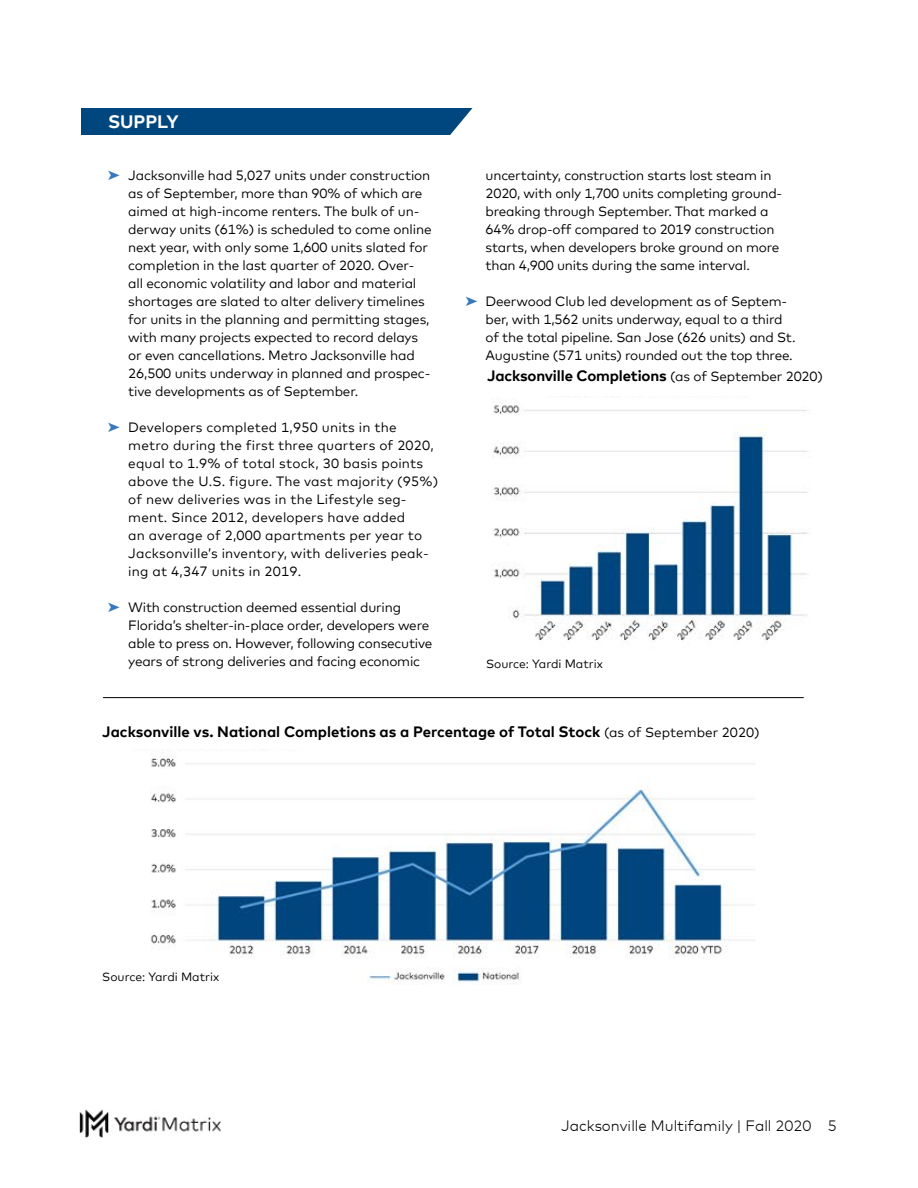
<style>
.page{position:relative;width:918px;height:1188px;background:#fff}
.page>*{position:absolute;margin:0;border:0;box-sizing:border-box;transform-origin:0 0}
.t1{font:700 18px "Mark Offc Pro";color:#fff}
.t2{font:700 15px "Mark Offc Pro";color:#000}
.t3{font:300 15px "Mark Offc Pro";color:#000}
.t4{font:13.5px/18px "Mark Offc Pro";letter-spacing:-.01em;color:#000}
.t5{font:13.5px/18px "Mark Offc Pro";letter-spacing:.015em;color:#000}
.t6{font:12px "Mark Offc Pro";color:#000}
.s1{color:#3879be}
.s2{font-weight:400;font-size:13.5px}
</style>
<div class="page">
<img style="left:80px;top:1110px;width:141px;height:28px">
<img style="left:150px;top:756px;width:605px;height:227px">
<img style="left:493px;top:396px;width:316px;height:245px">
<div style="left:81px;top:108px;width:391px;height:27px;background:#00467f"></div>
<hr style="left:103px;top:697px;width:701px;height:1px;background:#000">
<h1 class="t1" style="left:108px;top:108px;width:72px">SUPPLY</h1>
<p class="t4" style="left:128px;top:165px;width:305px;text-indent:-20px"><span class="s1">➤</span> Jacksonville had 5,027 units under construction as of September, more than 90% of which are aimed at high-income renters. The bulk of un&shy;derway units (61%) is scheduled to come online next year, with only some 1,600 units slated for completion in the last quarter of 2020. Over&shy;all economic volatility and labor and material shortages are slated to alter delivery timelines for units in the planning and permitting stages, with many projects expected to record delays or even cancellations. Metro Jacksonville had 26,500 units underway in planned and prospec&shy;tive developments as of September.</p>
<p class="t5" style="left:128px;top:417px;width:312px;text-indent:-20px"><span class="s1">➤</span> Developers completed 1,950 units in the metro during the first three quarters of 2020, equal to 1.9% of total stock, 30 basis points above the U.S. figure. The vast majority (95%) of new deliveries was in the Lifestyle seg&shy;ment. Since 2012, developers have added<br>an average of 2,000 apartments per year to Jacksonville’s inventory, with deliveries peak&shy;ing at 4,347 units in 2019.</p>
<p class="t4" style="left:128px;top:597px;width:306px;text-indent:-20px"><span class="s1">➤</span> With construction deemed essential during Florida’s shelter-in-place order, developers were able to press on. However, following consecutive years of strong deliveries and facing economic</p>
<p class="t4" style="left:486px;top:165px;width:298px">uncertainty, construction starts lost steam in 2020, with only 1,700 units completing ground&shy;breaking through September. That marked a 64% drop-off compared to 2019 construction starts, when developers broke ground on more than 4,900 units during the same interval.</p>
<p class="t4" style="left:486px;top:291px;width:311px;text-indent:-20px"><span class="s1">➤</span> Deerwood Club led development as of Septem&shy;ber, with 1,562 units underway, equal to a third of the total pipeline. San Jose (626 units) and St.<br>Augustine (571 units) rounded out the top three.</p>
<p class="t2" style="left:487px;top:364px;width:338px">Jacksonville Completions <span class="s2">(as of September 2020)</span></p>
<p class="t6" style="left:486px;top:654px;width:119px">Source: Yardi Matrix</p>
<p class="t2" style="left:102px;top:721px;width:659px">Jacksonville vs. National Completions as a Percentage of Total Stock <span class="s2">(as of September 2020)</span></p>
<p class="t6" style="left:102px;top:968px;width:119px">Source: Yardi Matrix</p>
<p class="t3" style="left:561px;top:1115px;width:277px">Jacksonville Multifamily | Fall 2020 5</p>
</div>
